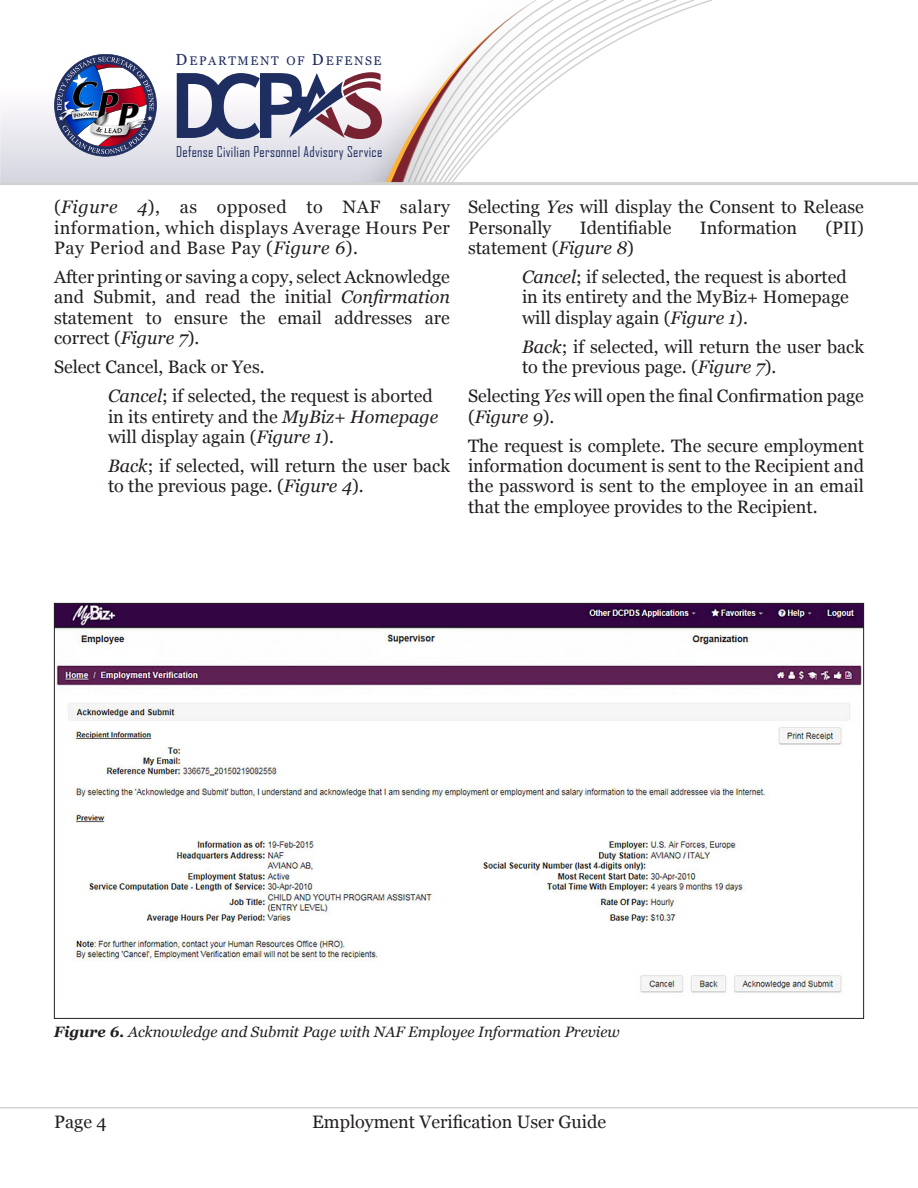
<style>
.page{position:relative;width:918px;height:1188px;background:#fff}
.page>*{position:absolute;margin:0;border:0;box-sizing:border-box;transform-origin:0 0}
.t1{font:18px/20.2px "Georgia";color:#231f20}
.t2{font:italic 15px "Georgia";color:#231f20}
.t3{font:14.25px "Agency FB";letter-spacing:.02em;color:#1f2e60}
.t4{font:12.45px "Georgia";letter-spacing:.13em;color:#1f2e60}
.s1{font-size:16.05px}
.s2{font-style:italic}
.s3{font-weight:700}
</style>
<div class="page">
<svg style="left:1px;top:73px;width:176px;height:109px"></svg>
<svg style="left:0;top:113px;width:1px;height:69px"></svg>
<svg style="left:589px;top:0;width:123px;height:57px"></svg>
<svg style="left:177px;top:0;width:412px;height:182px"></svg>
<svg style="left:54px;top:54px;width:103px;height:103px"></svg>
<hr style="left:0;top:182px;width:918px;height:3px;background:#d1d2d4">
<hr style="left:0;top:1107px;width:918px;height:1px;background:#d1d2d4">
<img style="left:56px;top:605px;width:806px;height:388px">
<p class="t4" style="left:176px;top:53px;width:208px"><span class="s1">D</span>EPARTMENT OF <span class="s1">D</span>EFENSE</p>
<p class="t3" style="left:176px;top:143px;width:208px">Defense Civilian Personnel Advisory Service</p>
<p class="t1" style="left:54px;top:197px;width:397px;text-align:justify">(<span class="s2">Figure 4</span>), as opposed to NAF salary information, which displays Average Hours Per Pay Period and Base Pay (<span class="s2">Figure 6</span>).</p>
<p class="t1" style="left:54px;top:267px;width:397px;text-align:justify">After printing or saving a copy, select Acknowledge and Submit, and read the initial <span class="s2">Confirmation </span>statement to ensure the email addresses are correct (<span class="s2">Figure 7</span>).</p>
<p class="t1" style="left:54px;top:357px;width:212px">Select Cancel, Back or Yes.</p>
<p class="t1" style="left:108px;top:386px;width:332px"><span class="s2">Cancel</span>; if selected, the request is aborted in its entirety and the <span class="s2">MyBiz+ Homepage </span>will display again (<span class="s2">Figure 1</span>).</p>
<p class="t1" style="left:108px;top:456px;width:344px"><span class="s2">Back</span>; if selected, will return the user back to the previous page. (<span class="s2">Figure 4</span>).</p>
<p class="t1" style="left:468px;top:197px;width:397px">Selecting <span class="s2">Yes</span> will display the Consent to Release<br>Personally</p>
<p class="t1" style="left:580px;top:218px;width:93px">Identifiable</p>
<p class="t1" style="left:700px;top:218px;width:99px">Information</p>
<p class="t1" style="left:825px;top:218px;width:40px">(PII)</p>
<p class="t1" style="left:468px;top:238px;width:167px">statement (<span class="s2">Figure 8</span>)</p>
<p class="t1" style="left:522px;top:267px;width:328px;text-align:justify"><span class="s2">Cancel</span>; if selected, the request is aborted in its entirety and the MyBiz+ Homepage will display again (<span class="s2">Figure 1</span>).</p>
<p class="t1" style="left:522px;top:337px;width:344px"><span class="s2">Back</span>; if selected, will return the user back to the previous page. (<span class="s2">Figure 7</span>).</p>
<p class="t1" style="left:468px;top:386px;width:397px">Selecting <span class="s2">Yes</span> will open the final Confirmation page (<span class="s2">Figure 9</span>).</p>
<p class="t1" style="left:468px;top:436px;width:398px;text-align:justify">The request is complete. The secure employment information document is sent to the Recipient and the password is sent to the employee in an email that the employee provides to the Recipient.</p>
<p class="t2" style="left:54px;top:1023px;width:567px"><span class="s3">Figure 6.</span> Acknowledge and Submit Page with NAF Employee Information Preview</p>
<p class="t1" style="left:54px;top:1112px;width:54px">Page 4</p>
<p class="t1" style="left:312px;top:1112px;width:296px">Employment Verification User Guide</p>
</div>
